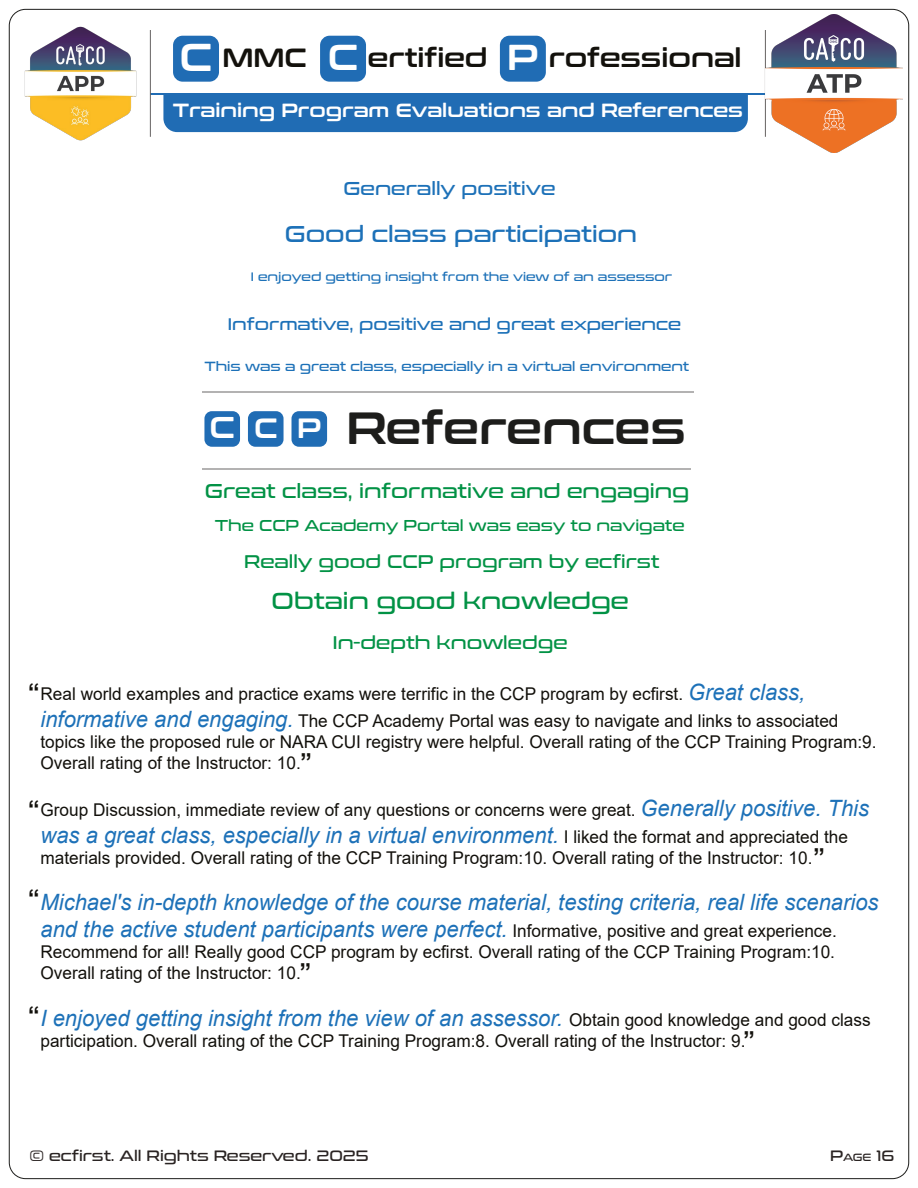
<style>
.page{position:relative;width:918px;height:1188px;background:#fff}
.page>*{position:absolute;margin:0;border:0;box-sizing:border-box;transform-origin:0 0}
.t1{font:600 45px "Conthrax";color:#1d1d1b}
.t2{font:600 36px "Conthrax";color:#fff}
.t3{font:600 26.4px "Conthrax";color:#13110c}
.t4{font:700 23.4px "Arial";color:#12100b}
.t5{font:23.1px "Conthrax";color:#029245}
.t6{font:22.8px "Conthrax";color:#1d71b8}
.t7{font:italic 22.5px/27px "Arial";color:#1d71b8}
.t8{font:19.95px "Conthrax";color:#029245}
.t9{font:600 19.05px "Conthrax";color:#fff}
.t10{font:18.6px "Conthrax";color:#1d71b8}
.t11{font:18.3px "Conthrax";color:#029245}
.t12{font:17.55px/21.1px "Arial";color:#12100b}
.t13{font:16.8px "Conthrax";color:#1d71b8}
.t14{font:15.75px "Conthrax";color:#029245}
.t15{font:15px "Conthrax";color:#2a2423}
.t16{font:13.2px "Conthrax";color:#1d71b8}
.t17{font:12.15px "Conthrax";color:#1d71b8}
.s1{font-size:38.85px;color:#fff}
.s2{font-size:30.15px;color:#fff}
.s3{font-size:27.9px;color:#fff}
.s4{font-style:italic;font-size:22.5px;color:#1d71b8}
.s5{font-style:normal;font-size:17.55px;color:#12100b}
.s6{font-size:10.5px}
</style>
<div class="page">
<div style="left:173px;top:36px;width:46px;height:46px;background:#206cb4;border-radius:10px"></div>
<div style="left:320px;top:36px;width:46px;height:46px;background:#206cb4;border-radius:10px"></div>
<div style="left:500px;top:36px;width:46px;height:46px;background:#206cb4;border-radius:10px"></div>
<hr style="left:150px;top:93px;width:615px;height:2px;background:#206cb4">
<hr style="left:765px;top:30px;width:1px;height:107px;background:#666362">
<hr style="left:150px;top:30px;width:1px;height:107px;background:#666362">
<div style="left:163px;top:95px;width:585px;height:37px;background:#206cb4"></div>
<img style="left:766px;top:14px;width:136px;height:139px">
<img style="left:24px;top:26px;width:113px;height:115px">
<hr style="left:202px;top:469px;width:488px;height:1px;background:#b3b2b2">
<hr style="left:202px;top:392px;width:492px;height:1px;background:#b3b2b2">
<div style="left:204px;top:411px;width:36px;height:36px;background:#206cb4;border-radius:7px"></div>
<div style="left:248px;top:411px;width:36px;height:36px;background:#206cb4;border-radius:7px"></div>
<div style="left:292px;top:411px;width:35px;height:36px;background:#206cb4;border-radius:7px"></div>
<h3 class="t3" style="left:180px;top:37px;width:129px"><span class="s1">C</span> MMC</h3>
<h3 class="t3" style="left:368px;top:37px;width:121px">ertified</h3>
<h3 class="t3" style="left:549px;top:37px;width:194px">rofessional</h3>
<h2 class="t2" style="left:328px;top:30px;width:32px">C</h2>
<h2 class="t2" style="left:507px;top:30px;width:33px">P</h2>
<p class="t9" style="left:173px;top:96px;width:572px">Training Program Evaluations and References</p>
<p class="t10" style="left:344px;top:174px;width:213px">Generally positive</p>
<p class="t6" style="left:285px;top:217px;width:354px">Good class participation</p>
<p class="t17" style="left:251px;top:267px;width:423px">I enjoyed getting insight from the view of an assessor</p>
<p class="t13" style="left:228px;top:311px;width:455px">Informative, positive and great experience</p>
<p class="t16" style="left:204px;top:357px;width:486px">This was a great class, especially in a virtual environment</p>
<h1 class="t1" style="left:210px;top:394px;width:478px"><span class="s2">C</span> <span class="s3">C P</span> References</h1>
<p class="t8" style="left:205px;top:476px;width:486px">Great class, informative and engaging</p>
<p class="t14" style="left:215px;top:513px;width:471px">The CCP Academy Portal was easy to navigate</p>
<p class="t11" style="left:244px;top:547px;width:417px">Really good CCP program by ecfirst</p>
<h3 class="t5" style="left:272px;top:583px;width:359px">Obtain good knowledge</h3>
<p class="t11" style="left:333px;top:629px;width:236px">In-depth knowledge</p>
<h3 class="t4" style="left:28px;top:675px;width:13px">“</h3>
<p class="t12" style="left:41px;top:680px;width:800px;line-height:27px">Real world examples and practice exams were terrific in the CCP program by ecfirst. <span class="s4">Great class, informative and engaging.</span> The CCP Academy Portal was easy to navigate and links to associated</p>
<p class="t12" style="left:41px;top:731px;width:838px">topics like the proposed rule or NARA CUI registry were helpful. Overall rating of the CCP Training Program:9.<br>Overall rating of the Instructor: 10.</p>
<p class="t12" style="left:41px;top:799px;width:830px">Group Discussion, immediate review of any questions or concerns were great. <span class="s4">Generally positive. This</span></p>
<p class="t7" style="left:41px;top:822px;width:809px">was a great class, especially in a virtual environment. <span class="s5">I liked the format and appreciated the</span></p>
<p class="t12" style="left:41px;top:847px;width:773px">materials provided. Overall rating of the CCP Training Program:10. Overall rating of the Instructor: 10.</p>
<p class="t7" style="left:41px;top:889px;width:840px">Michael's in-depth knowledge of the course material, testing criteria, real life scenarios and the active student participants were perfect. <span class="s5">Informative, positive and great experience.</span></p>
<p class="t12" style="left:41px;top:941px;width:796px">Recommend for all! Really good CCP program by ecfirst. Overall rating of the CCP Training Program:10.<br>Overall rating of the Instructor: 10.</p>
<p class="t7" style="left:41px;top:1005px;width:832px">I enjoyed getting insight from the view of an assessor. <span class="s5">Obtain good knowledge and good class</span></p>
<p class="t12" style="left:41px;top:1030px;width:706px">participation. Overall rating of the CCP Training Program:8. Overall rating of the Instructor: 9.</p>
<h3 class="t4" style="left:301px;top:745px;width:13px">”</h3>
<h3 class="t4" style="left:28px;top:792px;width:13px">“</h3>
<h3 class="t4" style="left:814px;top:840px;width:13px">”</h3>
<h3 class="t4" style="left:28px;top:881px;width:13px">“</h3>
<h3 class="t4" style="left:300px;top:955px;width:13px">”</h3>
<h3 class="t4" style="left:28px;top:998px;width:13px">“</h3>
<h3 class="t4" style="left:744px;top:1023px;width:13px">”</h3>
<p class="t15" style="left:29px;top:1144px;width:341px">© ecfirst. All Rights Reserved. 2025</p>
<p class="t15" style="left:830px;top:1144px;width:66px">P<span class="s6">AGE</span> 16</p>
</div>
